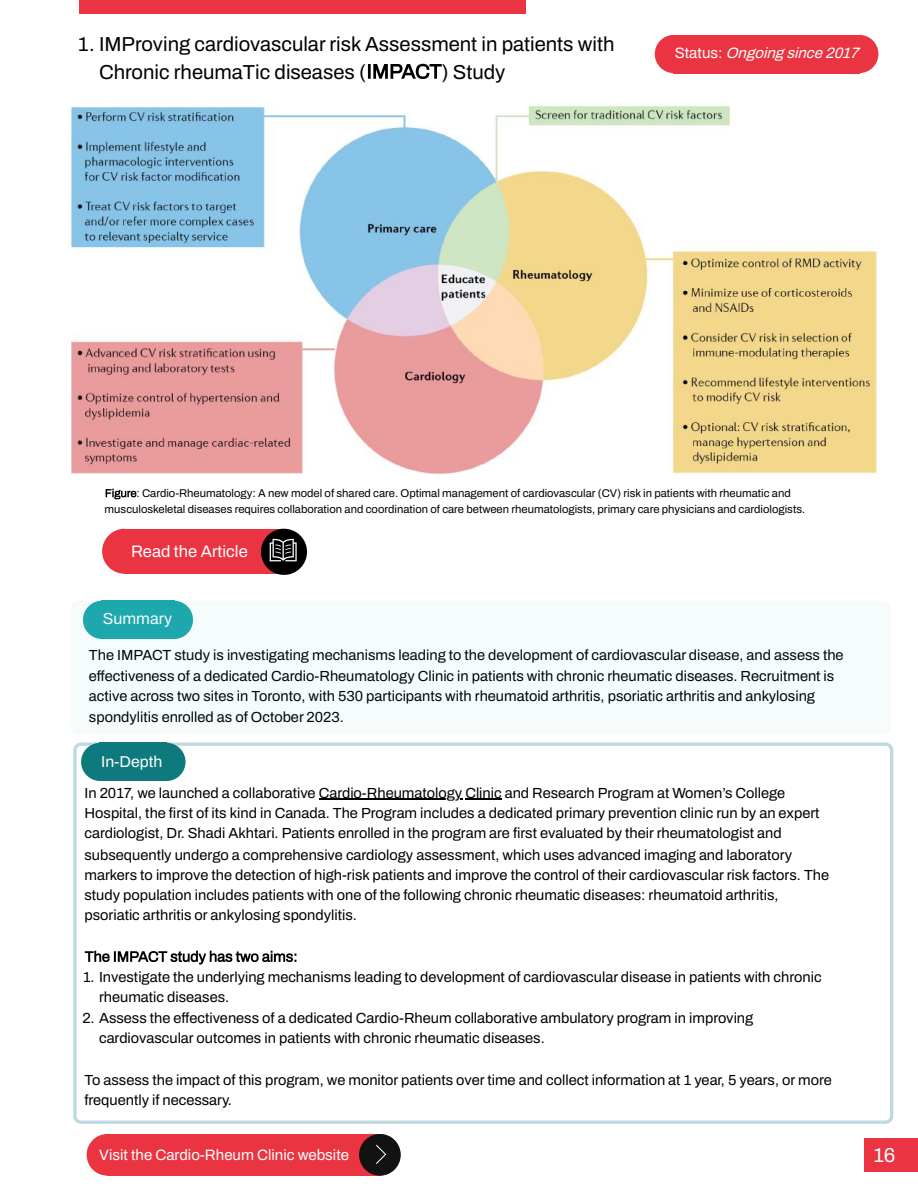
<style>
.page{position:relative;width:918px;height:1188px;background:#fff}
.page>*{position:absolute;margin:0;border:0;box-sizing:border-box;transform-origin:0 0}
.t1{font:600 20.25px/28.2px "Archivo";color:#000}
.t2{font:600 20.25px "Archivo";color:#fff}
.t3{font:600 16.65px "Archivo";color:#fff}
.t4{font:600 16.05px "Archivo";color:#fff}
.t5{font:600 15.75px "Archivo";color:#fff}
.t6{font:600 15px "Archivo";color:#fff}
.t7{font:italic 600 15px "Archivo";color:#fff}
.t8{font:600 14.7px/20.4px "Archivo";color:#000}
.t9{font:600 11.25px/15.8px "Archivo";color:#000}
.s1{color:rgb(0 0 0/0)}
.s2{font-style:normal}
</style>
<div class="page">
<div style="left:79px;top:0;width:446px;height:14px;background:#eb3441"></div>
<div style="left:674px;top:35px;width:186px;height:38px;background:#eb3441"></div>
<svg style="left:655px;top:35px;width:19px;height:38px"></svg>
<svg style="left:860px;top:35px;width:18px;height:38px"></svg>
<svg style="left:368px;top:64px;width:74px;height:15px"></svg>
<div style="left:864px;top:1138px;width:54px;height:34px;background:#eb3441"></div>
<div style="left:107px;top:1134px;width:273px;height:42px;background:#eb3441"></div>
<svg style="left:87px;top:1134px;width:20px;height:42px"></svg>
<svg style="left:359px;top:1134px;width:42px;height:42px"></svg>
<div style="left:124px;top:529px;width:157px;height:45px;background:#eb3441"></div>
<svg style="left:102px;top:529px;width:22px;height:45px"></svg>
<svg style="left:261px;top:529px;width:46px;height:46px"></svg>
<svg style="left:106px;top:489px;width:30px;height:10px"></svg>
<svg style="left:73px;top:742px;width:821px;height:382px"></svg>
<svg style="left:89px;top:600px;width:98px;height:6px"></svg>
<svg style="left:82px;top:606px;width:112px;height:33px;background:#2caeb1"></svg>
<img style="left:67px;top:104px;width:811px;height:371px">
<h1 class="t1" style="left:99px;top:30px;width:517px;text-indent:-21px">1. IMProving cardiovascular risk Assessment in patients with<br>Chronic rheumaTic diseases (<span class="s1">IMPACT</span>) Study</h1>
<p class="t7" style="left:675px;top:45px;width:189px"><span class="s2">S t a t u s :</span> Ongoing since 2017</p>
<p class="t9" style="left:105px;top:486px;width:702px"><span class="s1">Figure</span>: Cardio-Rheumatology: A new model of shared care. Optimal management of cardiovascular (CV) risk in patients with rheumatic and musculoskeletal diseases requires collaboration and coordination of care between rheumatologists, primary care physicians and cardiologists.</p>
<p class="t3" style="left:131px;top:543px;width:118px">Read the Article</p>
<p class="t4" style="left:103px;top:610px;width:71px">Summary</p>
<p class="t8" style="left:89px;top:645px;width:756px">The IMPACT study is investigating mechanisms leading to the development of cardiovascular disease, and assess the effectiveness of a dedicated Cardio-Rheumatology Clinic in patients with chronic rheumatic diseases. Recruitment is active across two sites in Toronto, with 530 participants with rheumatoid arthritis, psoriatic arthritis and ankylosing spondylitis enrolled as of October 2023.</p>
<p class="t5" style="left:101px;top:753px;width:62px">In-Depth</p>
<p class="t8" style="left:84px;top:783px;width:746px">In 2017, we launched a collaborative Cardio-Rheumatology Clinic and Research Program at Women’s College Hospital, the fi rst of its kind in Canada. The Program includes a dedicated primary prevention clinic run by an expert cardiologist, Dr. Shadi Akhtari. Patients enrolled in the program are fi rst evaluated by their rheumatologist and subsequently undergo a comprehensive cardiology assessment, which uses advanced imaging and laboratory markers to improve the detection of high-risk patients and improve the control of their cardiovascular risk factors. The study population includes patients with one of the following chronic rheumatic diseases: rheumatoid arthritis, psoriatic arthritis or ankylosing spondylitis.</p>
<p class="t8" style="left:99px;top:967px;width:724px;text-indent:-16px">1. Investigate the underlying mechanisms leading to development of cardiovascular disease in patients with chronic rheumatic diseases.</p>
<p class="t8" style="left:99px;top:1008px;width:656px;text-indent:-17px">2. Assess the effectiveness of a dedicated Cardio-Rheum collaborative ambulatory program in improving cardiovascular outcomes in patients with chronic rheumatic diseases.</p>
<p class="t8" style="left:84px;top:1069px;width:749px">To assess the impact of this program, we monitor patients over time and collect information at 1 year, 5 years, or more frequently if necessary.</p>
<p class="t6" style="left:99px;top:1146px;width:251px">Visit the Cardio-Rheum Clinic website</p>
<h1 class="t2" style="left:873px;top:1144px;width:24px">16</h1>
</div>
